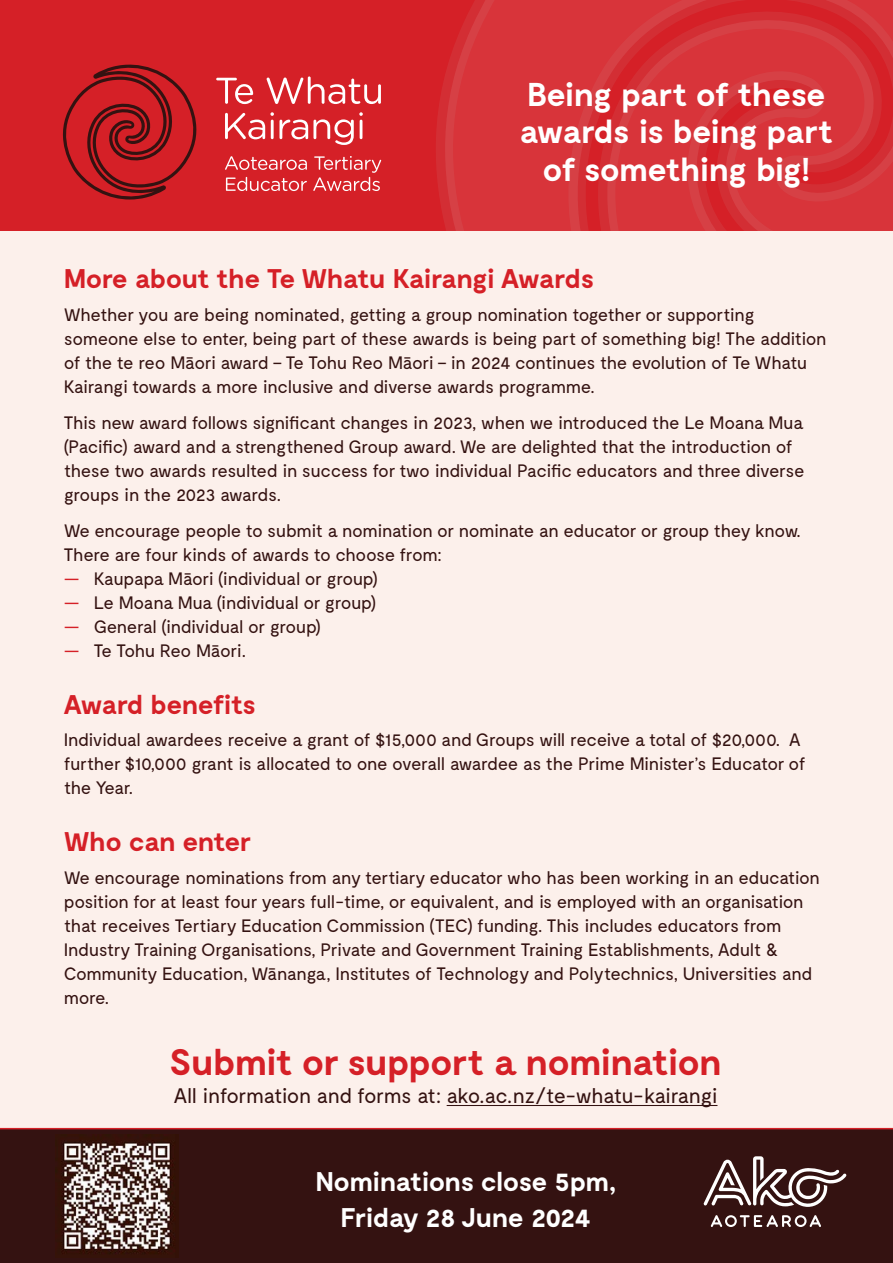
<style>
.page{position:relative;width:893px;height:1263px;background:#fff}
.page>*{position:absolute;margin:0;border:0;box-sizing:border-box;transform-origin:0 0}
.t1{font:700 36.9px "Moderat";letter-spacing:-.025em;color:#d52027}
.t2{font:700 33px/37.5px "Moderat";letter-spacing:-.03em;color:#fff;text-align:center}
.t3{font:700 27px "Moderat";letter-spacing:-.04em;color:#d52027}
.t4{font:700 27px/35.8px "Moderat";letter-spacing:-.025em;color:#fff;text-align:center}
.t5{font:21px "Moderat";letter-spacing:-.025em;color:#341211}
.t6{font:18px/24px "Moderat";letter-spacing:-.025em;color:#341211}
.s1{color:#d52027}
</style>
<div class="page">
<div style="left:0;top:0;width:893px;height:1137px;background:#fcf0eb"></div>
<div style="left:0;top:1128px;width:893px;height:135px;background:#341211"></div>
<hr style="left:447px;top:1105px;width:270px;height:1px;background:#341211">
<div style="left:0;top:0;width:893px;height:231px;background:#d52027"></div>
<svg style="left:436px;top:0;width:457px;height:231px;fill:#d8343a"></svg>
<svg style="left:62px;top:64px;width:135px;height:136px"></svg>
<svg style="left:216px;top:76px;width:165px;height:28px"></svg>
<svg style="left:225px;top:112px;width:138px;height:33px"></svg>
<svg style="left:225px;top:156px;width:156px;height:35px"></svg>
<svg style="left:703px;top:1156px;width:144px;height:51px"></svg>
<svg style="left:711px;top:1215px;width:110px;height:12px"></svg>
<img style="left:55px;top:1134px;width:123px;height:124px">
<h2 class="t2" style="left:520px;top:77px;width:316px">Being part of these awards is being part of something big!</h2>
<h3 class="t3" style="left:64px;top:263px;width:532px">More about the Te Whatu Kairangi Awards</h3>
<p class="t6" style="left:64px;top:303px;width:764px">Whether you are being nominated, getting a group nomination together or supporting someone else to enter, being part of these awards is being part of something big! The addition of the te reo Māori award – Te Tohu Reo Māori – in 2024 continues the evolution of Te Whatu Kairangi towards a more inclusive and diverse awards programme.</p>
<p class="t6" style="left:64px;top:411px;width:742px">This new award follows significant changes in 2023, when we introduced the Le Moana Mua (Pacific) award and a strengthened Group award. We are delighted that the introduction of these two awards resulted in success for two individual Pacific educators and three diverse groups in the 2023 awards.</p>
<p class="t6" style="left:64px;top:519px;width:738px">We encourage people to submit a nomination or nominate an educator or group they know.<br>There are four kinds of awards to choose from:</p>
<p class="t6" style="left:64px;top:567px;width:316px"><span class="s1">—</span> Kaupapa Māori (individual or group)</p>
<p class="t6" style="left:64px;top:591px;width:314px"><span class="s1">—</span> Le Moana Mua (individual or group)</p>
<p class="t6" style="left:64px;top:615px;width:259px"><span class="s1">—</span> General (individual or group)</p>
<p class="t6" style="left:64px;top:639px;width:184px"><span class="s1">—</span> Te Tohu Reo Māori.</p>
<h3 class="t3" style="left:64px;top:689px;width:193px">Award benefits</h3>
<p class="t6" style="left:64px;top:728px;width:743px">Individual awardees receive a grant of $15,000 and Groups will receive a total of $20,000. A further $10,000 grant is allocated to one overall awardee as the Prime Minister’s Educator of the Year.</p>
<h3 class="t3" style="left:64px;top:826px;width:189px">Who can enter</h3>
<p class="t6" style="left:64px;top:866px;width:758px">We encourage nominations from any tertiary educator who has been working in an education position for at least four years full-time, or equivalent, and is employed with an organisation that receives Tertiary Education Commission (TEC) funding. This includes educators from Industry Training Organisations, Private and Government Training Establishments, Adult &amp; Community Education, Wānanga, Institutes of Technology and Polytechnics, Universities and more.</p>
<h1 class="t1" style="left:170px;top:1041px;width:554px">Submit or support a nomination</h1>
<p class="t5" style="left:174px;top:1084px;width:545px">All information and forms at: ako.ac.nz/te-whatu-kairangi</p>
<h3 class="t4" style="left:316px;top:1165px;width:302px">Nominations close 5pm,<br>Friday 28 June 2024</h3>
</div>
